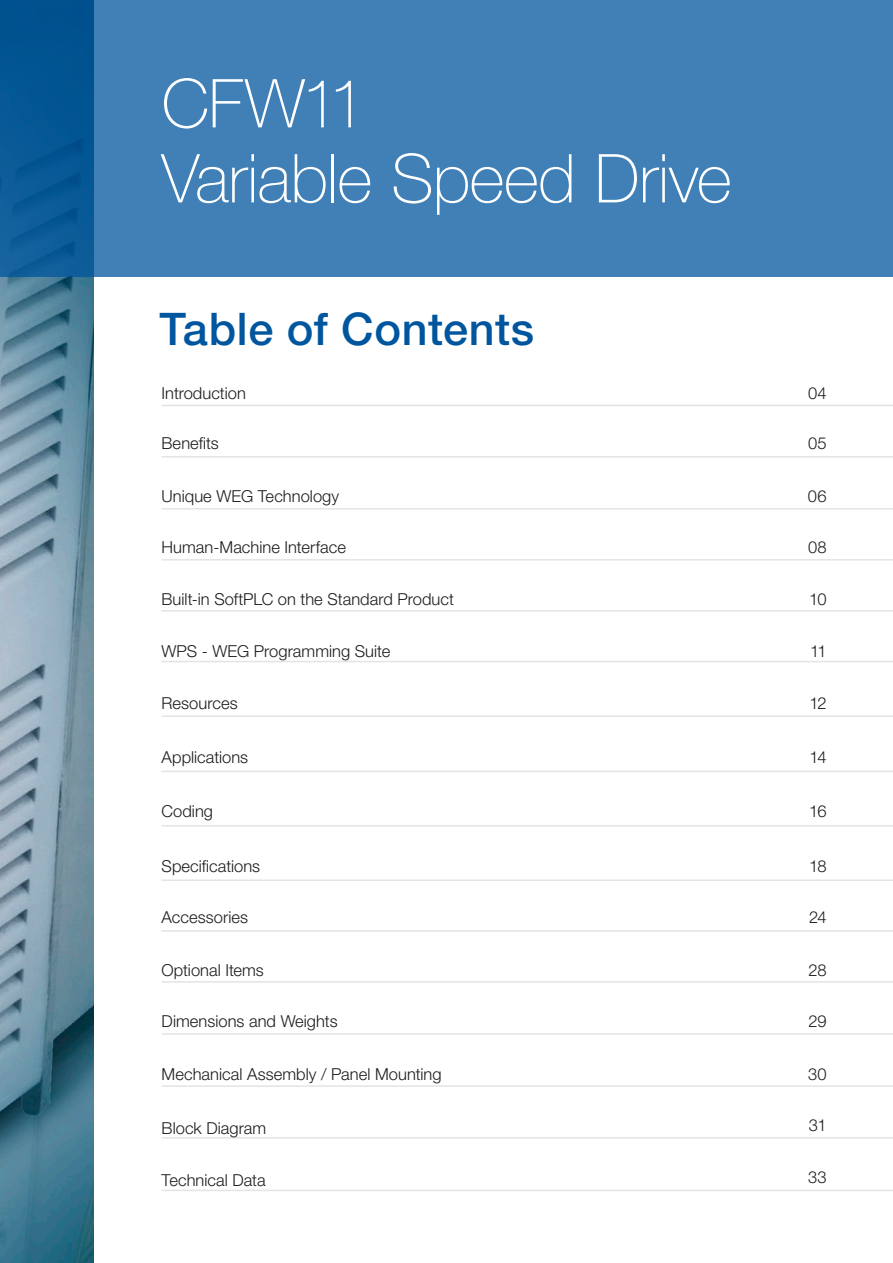
<style>
.page{position:relative;width:893px;height:1263px;background:#fff}
.page>*{position:absolute;margin:0;border:0;box-sizing:border-box;transform-origin:0 0}
.t1{font:100 67.5px/75px "Helvetica Neue LT Pro";letter-spacing:-.01em;color:#fff}
.t2{font:500 45px "Helvetica Neue LT Pro";letter-spacing:.015em;color:#00569e}
.t3{font:300 16.5px "Helvetica Neue LT Pro";color:#1d1d1b}
</style>
<div class="page">
<img style="left:0;top:276px;width:94px;height:987px">
<svg style="left:0;top:0;width:893px;height:276px;background:#397bb2"></svg>
<hr style="left:162px;top:405px;width:731px;height:1px;background:#e4e4e3">
<hr style="left:162px;top:508px;width:731px;height:1px;background:#e4e4e3">
<hr style="left:162px;top:456px;width:731px;height:1px;background:#e4e4e3">
<hr style="left:162px;top:559px;width:731px;height:1px;background:#e4e4e3">
<hr style="left:162px;top:610px;width:731px;height:2px;background:#e4e4e3">
<hr style="left:162px;top:661px;width:731px;height:1px;background:#e4e4e3">
<hr style="left:162px;top:715px;width:731px;height:2px;background:#e4e4e3">
<hr style="left:162px;top:771px;width:731px;height:1px;background:#e4e4e3">
<hr style="left:162px;top:825px;width:731px;height:1px;background:#e4e4e3">
<hr style="left:162px;top:879px;width:731px;height:2px;background:#e4e4e3">
<hr style="left:162px;top:930px;width:731px;height:2px;background:#e4e4e3">
<hr style="left:162px;top:981px;width:731px;height:2px;background:#e4e4e3">
<hr style="left:162px;top:1033px;width:731px;height:2px;background:#e4e4e3">
<hr style="left:162px;top:1085px;width:731px;height:2px;background:#e4e4e3">
<hr style="left:162px;top:1137px;width:731px;height:1px;background:#e4e4e3">
<hr style="left:162px;top:1189px;width:731px;height:2px;background:#e4e4e3">
<h1 class="t1" style="left:162px;top:65px;width:572px">CFW11<br>Variable Speed Drive</h1>
<h2 class="t2" style="left:159px;top:302px;width:376px">Table of Contents</h2>
<p class="t3" style="left:162px;top:383px;width:86px">Introduction</p>
<p class="t3" style="left:808px;top:383px;width:20px">04</p>
<p class="t3" style="left:162px;top:433px;width:59px">Benefits</p>
<p class="t3" style="left:808px;top:433px;width:20px">05</p>
<p class="t3" style="left:162px;top:486px;width:179px">Unique WEG Technology</p>
<p class="t3" style="left:808px;top:486px;width:20px">06</p>
<p class="t3" style="left:162px;top:537px;width:186px">Human-Machine Interface</p>
<p class="t3" style="left:808px;top:537px;width:20px">08</p>
<p class="t3" style="left:162px;top:589px;width:294px">Built-in SoftPLC on the Standard Product</p>
<p class="t3" style="left:809px;top:589px;width:19px">10</p>
<p class="t3" style="left:162px;top:641px;width:230px">WPS - WEG Programming Suite</p>
<p class="t3" style="left:810px;top:641px;width:18px">11</p>
<p class="t3" style="left:162px;top:693px;width:78px">Resources</p>
<p class="t3" style="left:809px;top:693px;width:19px">12</p>
<p class="t3" style="left:162px;top:747px;width:88px">Applications</p>
<p class="t3" style="left:809px;top:747px;width:18px">14</p>
<p class="t3" style="left:162px;top:801px;width:53px">Coding</p>
<p class="t3" style="left:809px;top:801px;width:19px">16</p>
<p class="t3" style="left:162px;top:856px;width:100px">Specifications</p>
<p class="t3" style="left:809px;top:856px;width:19px">18</p>
<p class="t3" style="left:162px;top:907px;width:88px">Accessories</p>
<p class="t3" style="left:809px;top:907px;width:19px">24</p>
<p class="t3" style="left:162px;top:960px;width:104px">Optional Items</p>
<p class="t3" style="left:809px;top:960px;width:19px">28</p>
<p class="t3" style="left:162px;top:1011px;width:178px">Dimensions and Weights</p>
<p class="t3" style="left:808px;top:1011px;width:20px">29</p>
<p class="t3" style="left:162px;top:1064px;width:282px">Mechanical Assembly / Panel Mounting</p>
<p class="t3" style="left:808px;top:1064px;width:20px">30</p>
<p class="t3" style="left:162px;top:1117px;width:106px">Block Diagram</p>
<p class="t3" style="left:809px;top:1115px;width:19px">31</p>
<p class="t3" style="left:162px;top:1169px;width:106px">Technical Data</p>
<p class="t3" style="left:808px;top:1167px;width:20px">33</p>
</div>
